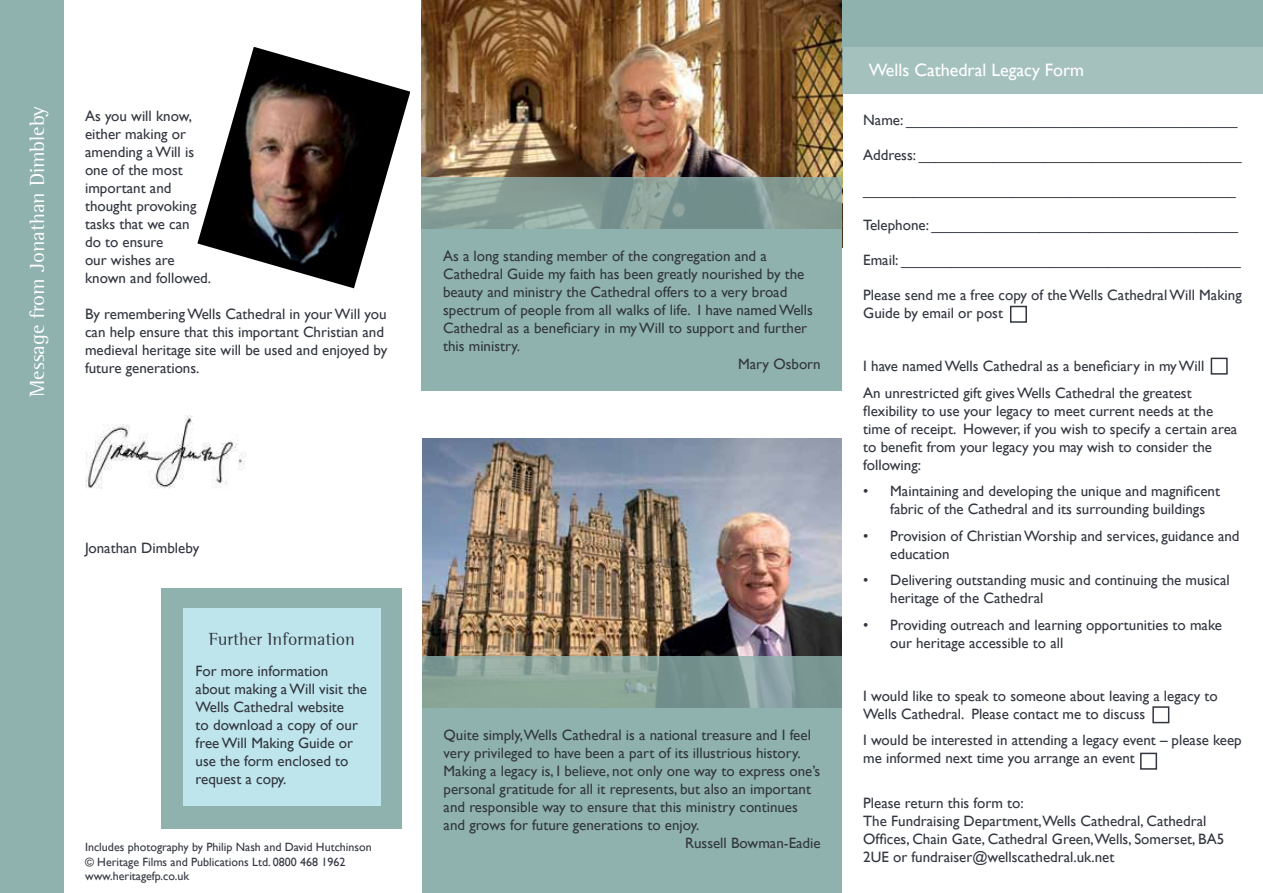
<style>
.page{position:relative;width:1263px;height:893px;background:#fff}
.page>*{position:absolute;margin:0;border:0;box-sizing:border-box;transform-origin:0 0}
.t1{font:21px "Rotis Semi Serif";color:#fff}
.t2{font:18px "Gill Sans";color:#fff}
.t3{font:18px "Rotis Semi Serif";color:#32363f}
.t4{font:15px/18px "Gill Sans";color:#32363f}
.t5{font:12px/14.4px "Gill Sans";color:#32363f}
</style>
<div class="page">
<div style="left:0;top:0;width:64px;height:893px;background:#8fb2ae"></div>
<img style="left:85px;top:416px;width:161px;height:73px">
<div style="left:162px;top:588px;width:240px;height:240px;background:#8fb2ae"></div>
<div style="left:183px;top:608px;width:198px;height:197px;background:#bee5eb"></div>
<img style="left:422px;top:0;width:420px;height:177px">
<img style="left:422px;top:438px;width:420px;height:218px">
<svg style="left:422px;top:177px;width:420px;height:52px;background:#849d96"></svg>
<svg style="left:422px;top:656px;width:420px;height:52px;background:#86a098"></svg>
<div style="left:842px;top:47px;width:421px;height:47px;background:#a5c1be"></div>
<div style="left:842px;top:0;width:421px;height:47px;background:#8fb2ae"></div>
<img style="left:197px;top:47px;width:213px;height:241px">
<div style="left:422px;top:708px;width:420px;height:185px;background:#8fb2ae"></div>
<div style="left:422px;top:229px;width:420px;height:162px;background:#8fb2ae"></div>
<div style="left:1010px;top:306px;width:17px;height:17px;border:2px solid #32363f"></div>
<div style="left:1211px;top:358px;width:17px;height:17px;border:2px solid #32363f"></div>
<div style="left:1152px;top:706px;width:17px;height:17px;border:2px solid #32363f"></div>
<div style="left:1140px;top:753px;width:17px;height:17px;border:2px solid #32363f"></div>
<h1 class="t1" style="left:29px;top:397px;width:292px;rotate:-90deg">Message from Jonathan Dimbleby</h1>
<p class="t4" style="left:85px;top:108px;width:128px">As you will know, either making or amending a Will is one of the most important and thought provoking tasks that we can<br>do to ensure<br>our wishes are known and followed.</p>
<p class="t4" style="left:85px;top:305px;width:304px">By remembering Wells Cathedral in your Will you can help ensure that this important Christian and medieval heritage site will be used and enjoyed by future generations.</p>
<p class="t4" style="left:85px;top:540px;width:116px">Jonathan Dimbleby</p>
<p class="t3" style="left:209px;top:633px;width:148px">Further Information</p>
<p class="t4" style="left:196px;top:663px;width:173px">For more information<br>about making a Will visit the<br>Wells Cathedral website<br>to download a copy of our free Will Making Guide or use the form enclosed to request a copy.</p>
<p class="t5" style="left:85px;top:841px;width:288px">Includes photography by Philip Nash and David Hutchinson © Heritage Films and Publications Ltd. 0800 468 1962 www.heritagefp.co.uk</p>
<p class="t4" style="left:443px;top:248px;width:325px">As a long standing member of the congregation and a</p>
<p class="t4" style="left:443px;top:266px;width:363px">Cathedral Guide my faith has been greatly nourished by the</p>
<p class="t4" style="left:443px;top:284px;width:346px">beauty and ministry the Cathedral offers to a very broad</p>
<p class="t4" style="left:443px;top:302px;width:371px">spectrum of people from all walks of life. I have named Wells</p>
<p class="t4" style="left:443px;top:319px;width:366px">Cathedral as a beneficiary in my Will to support and further</p>
<p class="t4" style="left:443px;top:338px;width:79px">this ministry.</p>
<p class="t4" style="left:738px;top:356px;width:84px">Mary Osborn</p>
<p class="t4" style="left:444px;top:727px;width:369px">Quite simply,Wells Cathedral is a national treasure and I feel</p>
<p class="t4" style="left:444px;top:745px;width:359px">very privileged to have been a part of its illustrious history.</p>
<p class="t4" style="left:444px;top:762px;width:378px">Making a legacy is, I believe, not only one way to express one’s</p>
<p class="t4" style="left:444px;top:781px;width:369px">personal gratitude for all it represents, but also an important</p>
<p class="t4" style="left:444px;top:799px;width:356px">and responsible way to ensure that this ministry continues</p>
<p class="t4" style="left:444px;top:817px;width:257px">and grows for future generations to enjoy.</p>
<p class="t4" style="left:685px;top:834px;width:137px">Russell Bowman-Eadie</p>
<p class="t2" style="left:869px;top:63px;width:217px">Wells Cathedral Legacy Form</p>
<p class="t4" style="left:863px;top:112px;width:376px">Name: ________________________________________</p>
<p class="t4" style="left:863px;top:147px;width:380px">Address: _______________________________________</p>
<p class="t4" style="left:863px;top:182px;width:374px">_____________________________________________</p>
<p class="t4" style="left:863px;top:217px;width:376px">Telephone: _____________________________________</p>
<p class="t4" style="left:863px;top:252px;width:379px">Email: _________________________________________</p>
<p class="t4" style="left:863px;top:287px;width:380px">Please send me a free copy of the Wells Cathedral Will Making<br>Guide by email or post</p>
<p class="t4" style="left:863px;top:353px;width:343px;line-height:26.5px">I have named Wells Cathedral as a beneficiary in my Will<br>An unrestricted gift gives Wells Cathedral the greatest</p>
<p class="t4" style="left:863px;top:402px;width:375px">flexibility to use your legacy to meet current needs at the time of receipt. However, if you wish to specify a certain area to benefit from your legacy you may wish to consider the following:</p>
<p class="t4" style="left:890px;top:482px;width:331px;text-indent:-27px">• Maintaining and developing the unique and magnificent fabric of the Cathedral and its surrounding buildings</p>
<p class="t4" style="left:890px;top:527px;width:351px;text-indent:-27px">• Provision of Christian Worship and services, guidance and education</p>
<p class="t4" style="left:890px;top:571px;width:341px;text-indent:-27px">• Delivering outstanding music and continuing the musical heritage of the Cathedral</p>
<p class="t4" style="left:890px;top:616px;width:333px;text-indent:-27px">• Providing outreach and learning opportunities to make our heritage accessible to all</p>
<p class="t4" style="left:863px;top:688px;width:356px">I would like to speak to someone about leaving a legacy to<br>Wells Cathedral. Please contact me to discuss</p>
<p class="t4" style="left:863px;top:732px;width:380px">I would be interested in attending a legacy event – please keep me informed next time you arrange an event</p>
<p class="t4" style="left:863px;top:795px;width:363px">Please return this form to:<br>The Fundraising Department,Wells Cathedral, Cathedral Offices, Chain Gate, Cathedral Green,Wells, Somerset, BA5<br>2UE or fundraiser@wellscathedral.uk.net</p>
</div>
